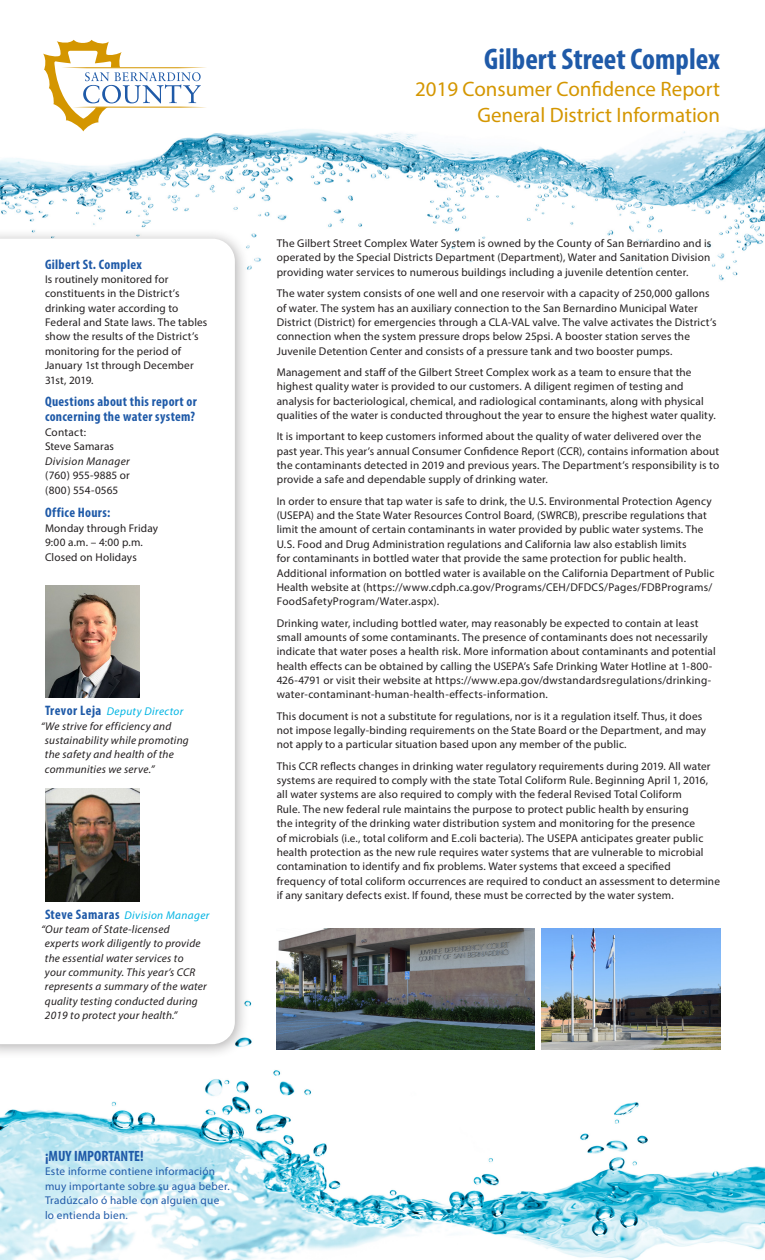
<style>
.page{position:relative;width:765px;height:1260px;background:#fff}
.page>*{position:absolute;margin:0;border:0;box-sizing:border-box;transform-origin:0 0}
.t1{font:700 condensed 30px "Myriad Pro";color:#1f5aa8}
.t2{font:20.88px/25.1px "Myriad Pro";color:#d49600;text-align:right}
.t3{font:700 condensed 15px "Myriad Pro";color:#1f5aa8}
.t4{font:700 condensed 13.75px/15px "Myriad Pro";letter-spacing:.025em;color:#1f5aa8}
.t5{font:11.25px/14.4px "Myriad Pro";letter-spacing:.015em;color:#231f20}
.t6{font:italic 11.25px "Myriad Pro";letter-spacing:.02em;color:#231f20}
.t7{font:11.25px/14.4px "Myriad Pro";letter-spacing:.025em;color:#1f5aa8}
.t8{font:italic 11.25px "Myriad Pro";letter-spacing:.035em;color:#00b4e3}
.s1{font-weight:700;font-style:normal;font-stretch:condensed;font-size:13.75px;color:#1f5aa8}
</style>
<div class="page">
<img style="left:0;top:928px;width:765px;height:332px">
<img style="left:0;top:128px;width:765px;height:153px">
<div style="left:0;top:228px;width:250px;height:831px;background:#231f20;opacity:.35"></div>
<svg style="left:0;top:239px;width:235px;height:805px"></svg>
<img style="left:277px;top:929px;width:257px;height:120px">
<img style="left:542px;top:929px;width:178px;height:120px">
<svg style="left:43px;top:40px;width:164px;height:91px"></svg>
<img style="left:45px;top:585px;width:94px;height:113px">
<img style="left:45px;top:789px;width:94px;height:112px">
<p class="t4" style="left:45px;top:256px;width:98px">Gilbert St. Complex</p>
<p class="t5" style="left:45px;top:272px;width:164px">Is routinely monitored for constituents in the District’s drinking water according to<br>Federal and State laws. The tables show the results of the District’s monitoring for the period of<br>January 1st through December<br>31st, 2019.</p>
<p class="t4" style="left:45px;top:394px;width:153px">Questions about this report or concerning the water system?</p>
<p class="t5" style="left:45px;top:425px;width:71px">Contact:<br>Steve Samaras</p>
<p class="t6" style="left:45px;top:454px;width:86px">Division Manager</p>
<p class="t5" style="left:45px;top:468px;width:86px;line-height:15px">(760) 955-9885 or (800) 554-0565</p>
<p class="t4" style="left:45px;top:505px;width:67px">Office Hours:</p>
<p class="t5" style="left:45px;top:520px;width:115px">Monday through Friday<br>9:00 a.m. – 4:00 p.m.<br>Closed on Holidays</p>
<p class="t8" style="left:45px;top:705px;width:140px"><span class="s1">Trevor Leja</span> Deputy Director</p>
<p class="t6" style="left:41px;top:719px;width:132px">“We strive for efficiency and</p>
<p class="t6" style="left:45px;top:733px;width:145px">sustainability while promoting</p>
<p class="t6" style="left:45px;top:748px;width:131px">the safety and health of the</p>
<p class="t6" style="left:45px;top:762px;width:111px">communities we serve.”</p>
<p class="t8" style="left:45px;top:908px;width:166px"><span class="s1">Steve Samaras</span> Division Manager</p>
<p class="t6" style="left:41px;top:922px;width:130px">“Our team of State-licensed</p>
<p class="t6" style="left:45px;top:937px;width:157px">experts work diligently to provide</p>
<p class="t6" style="left:45px;top:951px;width:140px">the essential water services to</p>
<p class="t6" style="left:45px;top:965px;width:152px">your community. This year’s CCR</p>
<p class="t6" style="left:45px;top:980px;width:163px">represents a summary of the water</p>
<p class="t6" style="left:45px;top:994px;width:154px">quality testing conducted during</p>
<p class="t6" style="left:45px;top:1008px;width:134px">2019 to protect your health.”</p>
<h1 class="t1" style="left:484px;top:41px;width:237px">Gilbert Street Complex</h1>
<h2 class="t2" style="left:415px;top:77px;width:306px">2019 Consumer Confidence Report<br>General District Information</h2>
<p class="t5" style="left:277px;top:236px;width:436px;text-align:justify">The Gilbert Street Complex Water System is owned by the County of San Bernardino and is operated by the Special Districts Department (Department), Water and Sanitation Division providing water services to numerous buildings including a juvenile detention center.</p>
<p class="t5" style="left:277px;top:286px;width:441px">The water system consists of one well and one reservoir with a capacity of 250,000 gallons of water. The system has an auxiliary connection to the San Bernardino Municipal Water District (District) for emergencies through a CLA-VAL valve. The valve activates the District’s connection when the system pressure drops below 25psi. A booster station serves the Juvenile Detention Center and consists of a pressure tank and two booster pumps.</p>
<p class="t5" style="left:277px;top:365px;width:441px">Management and staff of the Gilbert Street Complex work as a team to ensure that the highest quality water is provided to our customers. A diligent regimen of testing and analysis for bacteriological, chemical, and radiological contaminants, along with physical qualities of the water is conducted throughout the year to ensure the highest water quality.</p>
<p class="t5" style="left:277px;top:429px;width:444px">It is important to keep customers informed about the quality of water delivered over the past year. This year’s annual Consumer Confidence Report (CCR), contains information about the contaminants detected in 2019 and previous years. The Department’s responsibility is to provide a safe and dependable supply of drinking water.</p>
<p class="t5" style="left:277px;top:494px;width:439px">In order to ensure that tap water is safe to drink, the U.S. Environmental Protection Agency (USEPA) and the State Water Resources Control Board, (SWRCB), prescribe regulations that limit the amount of certain contaminants in water provided by public water systems. The U.S. Food and Drug Administration regulations and California law also establish limits<br>for contaminants in bottled water that provide the same protection for public health.<br>Additional information on bottled water is available on the California Department of Public Health website at (https://www.cdph.ca.gov/Programs/CEH/DFDCS/Pages/FDBPrograms/ FoodSafetyProgram/Water.aspx).</p>
<p class="t5" style="left:277px;top:615px;width:440px">Drinking water, including bottled water, may reasonably be expected to contain at least small amounts of some contaminants. The presence of contaminants does not necessarily indicate that water poses a health risk. More information about contaminants and potential health effects can be obtained by calling the USEPA’s Safe Drinking Water Hotline at 1-800- 426-4791 or visit their website at https://www.epa.gov/dwstandardsregulations/drinking&shy;water-contaminant-human-health-effects-information.</p>
<p class="t5" style="left:277px;top:709px;width:431px">This document is not a substitute for regulations, nor is it a regulation itself. Thus, it does not impose legally-binding requirements on the State Board or the Department, and may not apply to a particular situation based upon any member of the public.</p>
<p class="t5" style="left:277px;top:759px;width:445px">This CCR reflects changes in drinking water regulatory requirements during 2019. All water systems are required to comply with the state Total Coliform Rule. Beginning April 1, 2016, all water systems are also required to comply with the federal Revised Total Coliform<br>Rule. The new federal rule maintains the purpose to protect public health by ensuring<br>the integrity of the drinking water distribution system and monitoring for the presence<br>of microbials (i.e., total coliform and E.coli bacteria). The USEPA anticipates greater public health protection as the new rule requires water systems that are vulnerable to microbial contamination to identify and fix problems. Water systems that exceed a specified frequency of total coliform occurrences are required to conduct an assessment to determine if any sanitary defects exist. If found, these must be corrected by the water system.</p>
<h3 class="t3" style="left:45px;top:1147px;width:100px">¡MUY IMPORTANTE!</h3>
<p class="t7" style="left:45px;top:1164px;width:186px">Este informe contiene información muy importante sobre su agua beber.<br>Tradúzcalo ó hable con alguien que lo entienda bien.</p>
</div>
